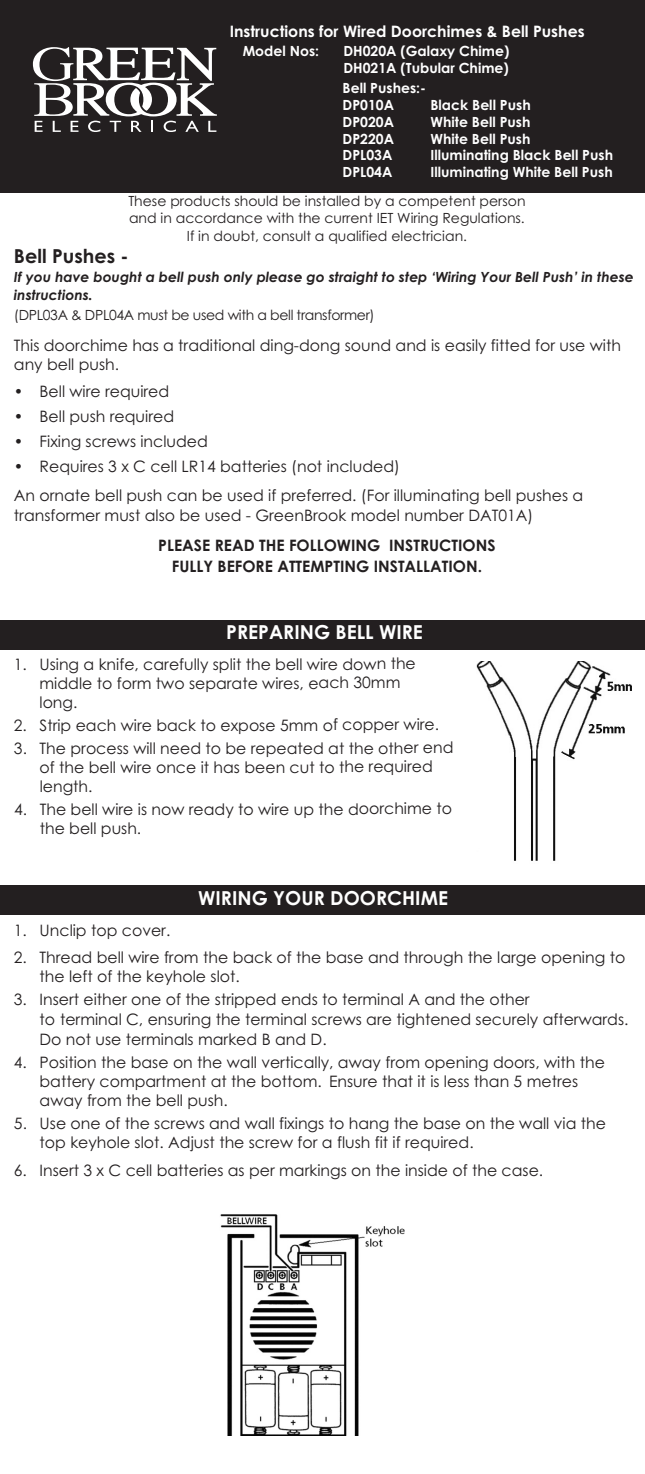
<style>
.page{position:relative;width:645px;height:1474px;background:#fff}
.page>*{position:absolute;margin:0;border:0;box-sizing:border-box;transform-origin:0 0}
.t1{font:700 19.25px "Century Gothic";color:#fff}
.t2{font:700 19.25px "Century Gothic";color:#231f20}
.t3{font:15.75px/18.9px "Century Gothic";color:#231f20}
.t4{font:700 15.75px/20.3px "Century Gothic";color:#231f20;text-align:center}
.t5{font:700 15.75px "Century Gothic";color:#fff}
.t6{font:700 14px/16.8px "Century Gothic";color:#fff}
.t7{font:14px/16.8px "Century Gothic";color:#231f20}
.t8{font:italic 700 14px/18px "Century Gothic";color:#231f20}
.t9{font:14px "Century Gothic";letter-spacing:-.025em;color:#231f20}
</style>
<div class="page">
<div style="left:0;top:0;width:645px;height:192px;background:#231f20"></div>
<svg style="left:33px;top:47px;width:184px;height:85px"></svg>
<div style="left:0;top:619px;width:645px;height:30px;background:#231f20"></div>
<img style="left:476px;top:661px;width:155px;height:200px">
<div style="left:0;top:885px;width:645px;height:30px;background:#231f20"></div>
<img style="left:220px;top:1214px;width:185px;height:221px">
<p class="t5" style="left:230px;top:22px;width:356px">Instructions for Wired Doorchimes &amp; Bell Pushes</p>
<p class="t6" style="left:243px;top:43px;width:78px">Model Nos:</p>
<p class="t6" style="left:343px;top:43px;width:168px">DH020A (Galaxy Chime)<br>DH021A (Tubular Chime)</p>
<p class="t6" style="left:343px;top:80px;width:85px">Bell Pushes:-<br>DP010A</p>
<p class="t6" style="left:430px;top:97px;width:102px">Black Bell Push</p>
<p class="t6" style="left:343px;top:113px;width:53px">DP020A</p>
<p class="t6" style="left:430px;top:113px;width:101px">White Bell Push</p>
<p class="t6" style="left:343px;top:130px;width:53px">DP220A</p>
<p class="t6" style="left:430px;top:130px;width:101px">White Bell Push</p>
<p class="t6" style="left:343px;top:147px;width:51px">DPL03A</p>
<p class="t6" style="left:430px;top:147px;width:184px">Illuminating Black Bell Push</p>
<p class="t6" style="left:343px;top:164px;width:51px">DPL04A</p>
<p class="t6" style="left:430px;top:164px;width:184px">Illuminating White Bell Push</p>
<p class="t7" style="left:128px;top:193px;width:399px">These products should be installed by a competent person and in accordance with the current IET Wiring Regulations.</p>
<p class="t7" style="left:187px;top:228px;width:282px">If in doubt, consult a qualified electrician.</p>
<p class="t2" style="left:14px;top:245px;width:116px">Bell Pushes -</p>
<p class="t8" style="left:14px;top:268px;width:621px">If you have bought a bell push only please go straight to step ‘Wiring Your Bell Push’ in these instructions.</p>
<p class="t9" style="left:14px;top:307px;width:362px">(DPL03A &amp; DPL04A must be used with a bell transformer)</p>
<p class="t3" style="left:14px;top:336px;width:608px">This doorchime has a traditional ding-dong sound and is easily fitted for use with any bell push.</p>
<p class="t3" style="left:14px;top:382px;width:157px">• Bell wire required</p>
<p class="t3" style="left:14px;top:407px;width:162px">• Bell push required</p>
<p class="t3" style="left:14px;top:432px;width:196px">• Fixing screws included</p>
<p class="t3" style="left:14px;top:452px;width:571px;line-height:29.1px">• Requires 3 x C cell LR14 batteries (not included)<br>An ornate bell push can be used if preferred. (For illuminating bell pushes a</p>
<p class="t3" style="left:14px;top:506px;width:521px">transformer must also be used - GreenBrook model number DAT01A)</p>
<p class="t4" style="left:158px;top:535px;width:339px">PLEASE READ THE FOLLOWING INSTRUCTIONS<br>FULLY BEFORE ATTEMPTING INSTALLATION.</p>
<p class="t1" style="left:226px;top:621px;width:198px">PREPARING BELL WIRE</p>
<p class="t3" style="left:39px;top:654px;width:378px;text-indent:-26px">1. Using a knife, carefully split the bell wire down the middle to form two separate wires, each 30mm long.</p>
<p class="t3" style="left:14px;top:715px;width:427px">2. Strip each wire back to expose 5mm of copper wire.</p>
<p class="t3" style="left:40px;top:738px;width:415px;text-indent:-26px">3. The process will need to be repeated at the other end of the bell wire once it has been cut to the required length.</p>
<p class="t3" style="left:40px;top:799px;width:414px;text-indent:-26px">4. The bell wire is now ready to wire up the doorchime to the bell push.</p>
<p class="t1" style="left:198px;top:887px;width:251px">WIRING YOUR DOORCHIME</p>
<p class="t3" style="left:14px;top:920px;width:158px">1. Unclip top cover.</p>
<p class="t3" style="left:40px;top:948px;width:587px;text-indent:-26px">2. Thread bell wire from the back of the base and through the large opening to the left of the keyhole slot.</p>
<p class="t3" style="left:40px;top:989px;width:590px;line-height:19.9px;text-indent:-26px">3. Insert either one of the stripped ends to terminal A and the other<br>to terminal C, ensuring the terminal screws are tightened securely afterwards.<br>Do not use terminals marked B and D.</p>
<p class="t3" style="left:40px;top:1053px;width:567px;text-indent:-26px">4. Position the base on the wall vertically, away from opening doors, with the battery compartment at the bottom. Ensure that it is less than 5 metres away from the bell push.</p>
<p class="t3" style="left:40px;top:1114px;width:568px;text-indent:-26px">5. Use one of the screws and wall fixings to hang the base on the wall via the top keyhole slot. Adjust the screw for a flush fit if required.</p>
<p class="t3" style="left:14px;top:1161px;width:531px">6. Insert 3 x C cell batteries as per markings on the inside of the case.</p>
</div>
